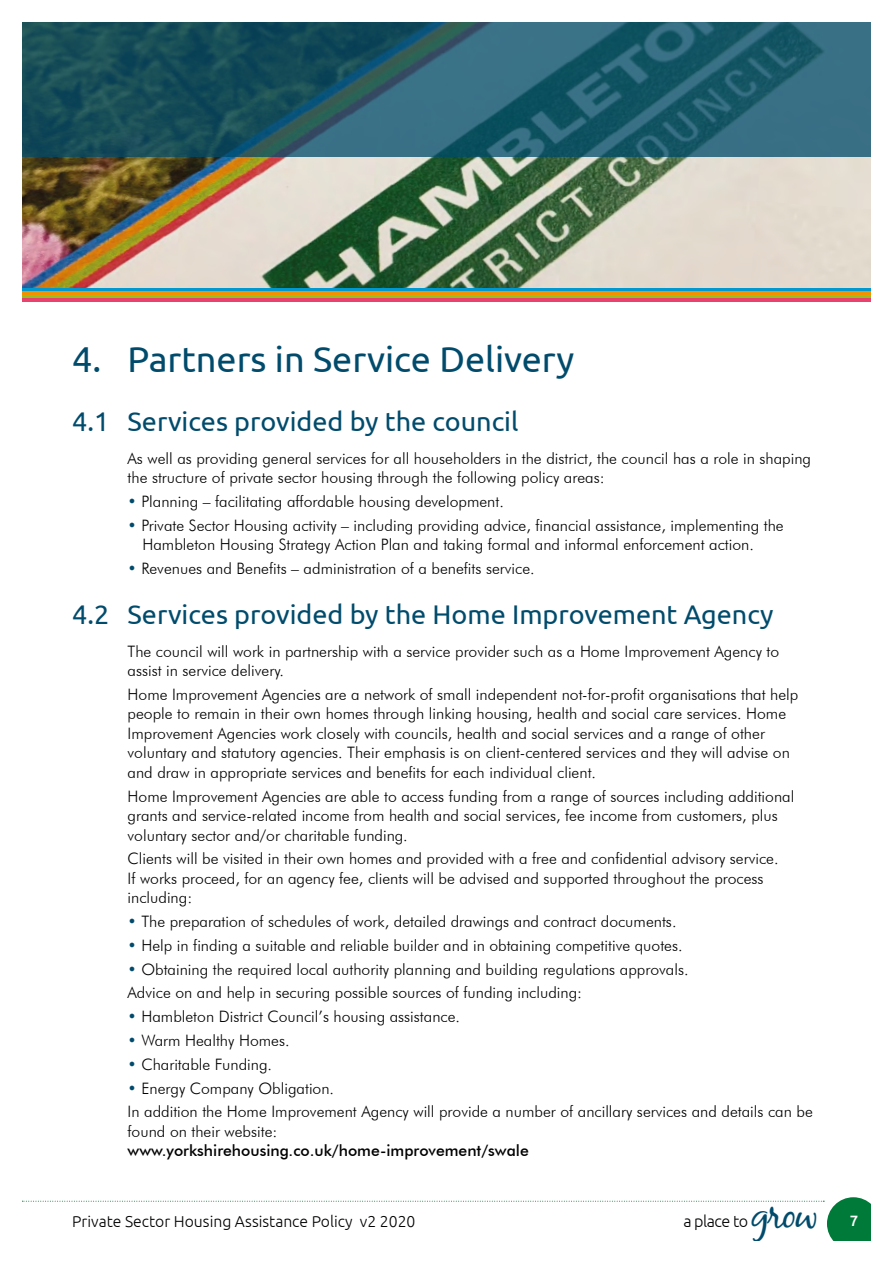
<style>
.page{position:relative;width:893px;height:1263px;background:#fff}
.page>*{position:absolute;margin:0;border:0;box-sizing:border-box;transform-origin:0 0}
.t1{font:40.8px "Black Jack";color:#004b6c}
.t2{font:36px "Ubuntu";color:#004b6c}
.t3{font:27px "Ubuntu";color:#004b6c}
.t4{font:300 16.2px "Ubuntu";letter-spacing:-.03em;color:#000}
.t5{font:300 15.75px/19.5px "Futura BT";color:#000}
.t6{font:500 15.75px "Futura BT";color:#000}
.t7{font:300 15.75px "Ubuntu";color:#000}
.t8{font:500 15px "Ubuntu";color:#fff}
.s1{color:#004b6c}
</style>
<div class="page">
<img style="left:22px;top:157px;width:849px;height:131px">
<div style="left:827px;top:1197px;width:53px;height:53px;background:#007a38;border-radius:50%"></div>
<svg style="left:22px;top:1201px;width:802px;height:1px"></svg>
<svg style="left:22px;top:22px;width:849px;height:135px"></svg>
<svg style="left:22px;top:288px;width:849px;height:4px;fill:#0098ce"></svg>
<hr style="left:0;top:295px;width:893px;height:3px;background:#95c11e">
<hr style="left:0;top:298px;width:893px;height:3px;background:#e9426d">
<hr style="left:0;top:292px;width:893px;height:3px;background:#f39200">
<div style="left:0;top:1242px;width:893px;height:21px;background:#fff"></div>
<div style="left:0;top:0;width:21px;height:1263px;background:#fff"></div>
<div style="left:872px;top:0;width:21px;height:1263px;background:#fff"></div>
<h2 class="t2" style="left:72px;top:338px;width:504px">4. Partners in Service Delivery</h2>
<h3 class="t3" style="left:72px;top:405px;width:448px">4.1 Services provided by the council</h3>
<p class="t5" style="left:128px;top:448px;width:685px">As well as providing general services for all householders in the district, the council has a role in shaping the structure of private sector housing through the following policy areas:</p>
<p class="t5" style="left:128px;top:491px;width:378px"><span class="s1">•</span> Planning – facilitating affordable housing development.</p>
<p class="t5" style="left:142px;top:515px;width:643px;text-indent:-15px"><span class="s1">•</span> Private Sector Housing activity – including providing advice, financial assistance, implementing the<br>Hambleton Housing Strategy Action Plan and taking formal and informal enforcement action.</p>
<p class="t5" style="left:128px;top:558px;width:409px"><span class="s1">•</span> Revenues and Benefits – administration of a benefits service.</p>
<h3 class="t3" style="left:72px;top:598px;width:703px">4.2 Services provided by the Home Improvement Agency</h3>
<p class="t5" style="left:128px;top:641px;width:653px">The council will work in partnership with a service provider such as a Home Improvement Agency to assist in service delivery.</p>
<p class="t5" style="left:128px;top:684px;width:672px">Home Improvement Agencies are a network of small independent not-for-profit organisations that help people to remain in their own homes through linking housing, health and social care services. Home Improvement Agencies work closely with councils, health and social services and a range of other voluntary and statutory agencies. Their emphasis is on client-centered services and they will advise on and draw in appropriate services and benefits for each individual client.</p>
<p class="t5" style="left:128px;top:786px;width:668px">Home Improvement Agencies are able to access funding from a range of sources including additional grants and service-related income from health and social services, fee income from customers, plus voluntary sector and/or charitable funding.</p>
<p class="t5" style="left:128px;top:849px;width:652px">Clients will be visited in their own homes and provided with a free and confidential advisory service.<br>If works proceed, for an agency fee, clients will be advised and supported throughout the process including:</p>
<p class="t5" style="left:128px;top:912px;width:550px"><span class="s1">•</span> The preparation of schedules of work, detailed drawings and contract documents.</p>
<p class="t5" style="left:128px;top:935px;width:557px"><span class="s1">•</span> Help in finding a suitable and reliable builder and in obtaining competitive quotes.</p>
<p class="t5" style="left:128px;top:957px;width:562px;line-height:23.7px"><span class="s1">•</span> Obtaining the required local authority planning and building regulations approvals.<br>Advice on and help in securing possible sources of funding including:</p>
<p class="t5" style="left:128px;top:1007px;width:334px"><span class="s1">•</span> Hambleton District Council’s housing assistance.</p>
<p class="t5" style="left:128px;top:1030px;width:164px"><span class="s1">•</span> Warm Healthy Homes.</p>
<p class="t5" style="left:128px;top:1054px;width:146px"><span class="s1">•</span> Charitable Funding.</p>
<p class="t5" style="left:128px;top:1076px;width:687px;line-height:23.7px"><span class="s1">•</span> Energy Company Obligation.<br>In addition the Home Improvement Agency will provide a number of ancillary services and details can be</p>
<p class="t5" style="left:128px;top:1121px;width:151px">found on their website:</p>
<p class="t6" style="left:128px;top:1141px;width:403px">www.yorkshirehousing.co.uk/home-improvement/swale</p>
<p class="t7" style="left:72px;top:1211px;width:345px">Private Sector Housing Assistance Policy v2 2020</p>
<p class="t4" style="left:683px;top:1211px;width:66px">a place to</p>
<h1 class="t1" style="left:751px;top:1189px;width:69px">grow</h1>
<p class="t8" style="left:850px;top:1211px;width:10px">7</p>
</div>
